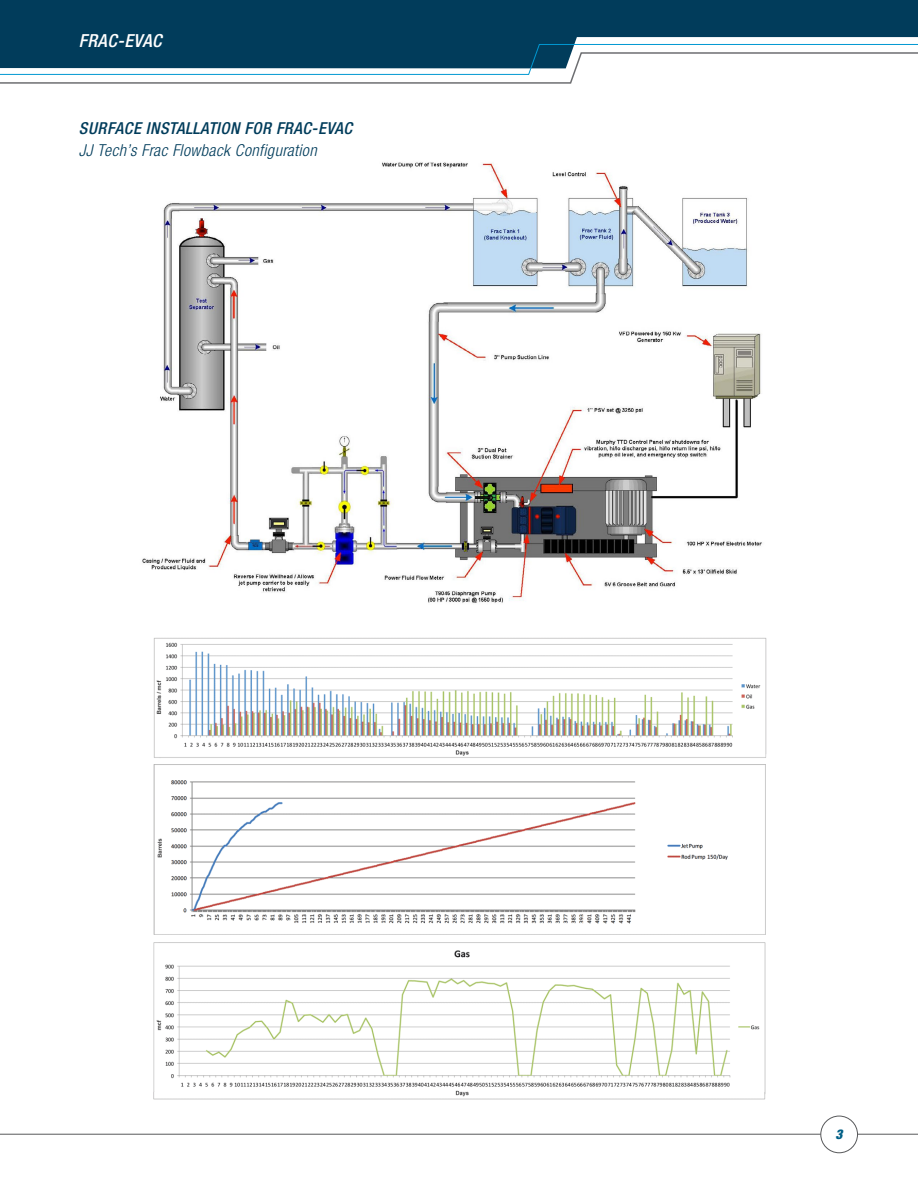
<style>
.page{position:relative;width:918px;height:1188px;background:#fff}
.page>*{position:absolute;margin:0;border:0;box-sizing:border-box;transform-origin:0 0}
.t1{font:italic 500 condensed 18px "Helvetica Neue LT Std";letter-spacing:.02em;color:#fff}
.t2{font:italic 300 condensed 16.5px/21.8px "Helvetica Neue LT Std";letter-spacing:.025em;color:#013c5b}
.t3{font:italic 900 condensed 13.5px "Helvetica Neue LT Std";color:#005f86}
.s1{font-weight:500}
</style>
<div class="page">
<div style="left:0;top:0;width:918px;height:44px;background:#013c5b"></div>
<svg style="left:0;top:44px;width:918px;height:40px"></svg>
<hr style="left:0;top:1134px;width:918px;height:1px;background:#58595b">
<div style="left:821px;top:1116px;width:37px;height:37px;background:#fff;border-radius:50%"></div>
<div style="left:821px;top:1116px;width:37px;height:37px;border:1px solid #58595b;border-radius:50%"></div>
<img style="left:142px;top:162px;width:620px;height:441px">
<img style="left:153px;top:637px;width:614px;height:463px">
<p class="t1" style="left:79px;top:30px;width:84px">FRAC-EVAC</p>
<p class="t2" style="left:79px;top:118px;width:275px"><span class="s1">SURFACE INSTALLATION FOR FRAC-EVAC<br></span>JJ Tech’s Frac Flowback Configuration</p>
<p class="t3" style="left:836px;top:1126px;width:9px">3</p>
</div>
